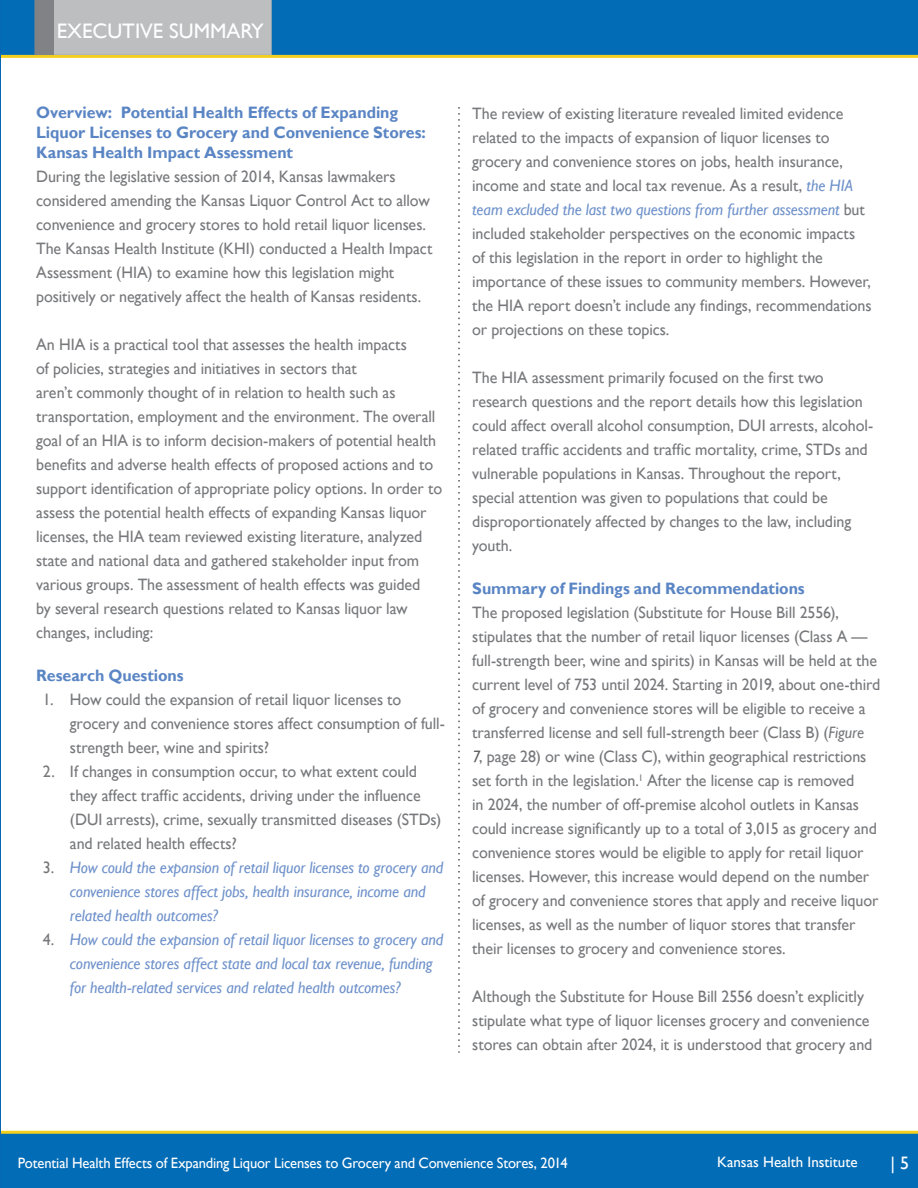
<style>
.page{position:relative;width:918px;height:1188px;background:#fff}
.page>*{position:absolute;margin:0;border:0;box-sizing:border-box;transform-origin:0 0}
.t1{font:21px "Gill Sans";color:#fff}
.t2{font:18px "Gill Sans";color:#fff}
.t3{font:16.5px/24px "Gill Sans";letter-spacing:-.005em;color:#77787b}
.t4{font:italic 16.5px/24px "Gill Sans";letter-spacing:-.005em;color:#6e91ca}
.t5{font:700 16.5px/19.5px "Gill Sans";letter-spacing:-.005em;color:#5a85c4}
.t6{font:15px "Gill Sans";letter-spacing:-.01em;color:#fff}
.s1{font-style:normal;color:#77787b}
.s2{font-style:italic;color:#6e91ca}
.s3{font-style:italic}
.s4{font-style:italic;color:#58595b}
</style>
<div class="page">
<div style="left:0;top:0;width:918px;height:55px;background:#036cb6"></div>
<hr style="left:0;top:55px;width:918px;height:3px;background:#f3cf1e">
<div style="left:0;top:1133px;width:918px;height:55px;background:#036cb6"></div>
<hr style="left:0;top:1131px;width:918px;height:3px;background:#f3cf1e">
<svg style="left:0;top:55px;width:1px;height:1079px"></svg>
<svg style="left:459px;top:107px;width:1px;height:946px"></svg>
<svg style="left:35px;top:0;width:237px;height:55px;background:#b6b8ba"></svg>
<p class="t1" style="left:57px;top:19px;width:209px">EXECUTIVE SUMMARY</p>
<p class="t5" style="left:36px;top:104px;width:391px">Overview: Potential Health Effects of Expanding<br>Liquor Licenses to Grocery and Convenience Stores:<br>Kansas Health Impact Assessment</p>
<p class="t3" style="left:36px;top:164px;width:398px">During the legislative session of 2014, Kansas lawmakers considered amending the Kansas Liquor Control Act to allow convenience and grocery stores to hold retail liquor licenses.<br>The Kansas Health Institute (KHI) conducted a Health Impact Assessment (HIA) to examine how this legislation might positively or negatively affect the health of Kansas residents.</p>
<p class="t3" style="left:36px;top:332px;width:408px">An HIA is a practical tool that assesses the health impacts<br>of policies, strategies and initiatives in sectors that<br>aren’t commonly thought of in relation to health such as transportation, employment and the environment. The overall goal of an HIA is to inform decision-makers of potential health benefits and adverse health effects of proposed actions and to support identification of appropriate policy options. In order to assess the potential health effects of expanding Kansas liquor licenses, the HIA team reviewed existing literature, analyzed state and national data and gathered stakeholder input from various groups. The assessment of health effects was guided<br>by several research questions related to Kansas liquor law changes, including:</p>
<p class="t5" style="left:36px;top:666px;width:149px">Research Questions</p>
<p class="t3" style="left:70px;top:688px;width:377px;text-indent:-27px">1. How could the expansion of retail liquor licenses to grocery and convenience stores affect consumption of full&shy;strength beer, wine and spirits?</p>
<p class="t3" style="left:70px;top:760px;width:373px;text-indent:-27px">2. If changes in consumption occur, to what extent could they affect traffic accidents, driving under the influence (DUI arrests), crime, sexually transmitted diseases (STDs) and related health effects?</p>
<p class="t4" style="left:70px;top:856px;width:375px;text-indent:-27px"><span class="s1">3.</span> How could the expansion of retail liquor licenses to grocery and convenience stores affect jobs, health insurance, income and related health outcomes?</p>
<p class="t4" style="left:70px;top:928px;width:375px;text-indent:-27px"><span class="s1">4.</span> How could the expansion of retail liquor licenses to grocery and convenience stores affect state and local tax revenue, funding for health-related services and related health outcomes?</p>
<p class="t3" style="left:472px;top:101px;width:401px">The review of existing literature revealed limited evidence related to the impacts of expansion of liquor licenses to grocery and convenience stores on jobs, health insurance, income and state and local tax revenue. As a result, <span class="s2">the HIA team excluded the last two questions from further assessment</span> but included stakeholder perspectives on the economic impacts of this legislation in the report in order to highlight the importance of these issues to community members. However, the HIA report doesn’t include any findings, recommendations or projections on these topics.</p>
<p class="t3" style="left:472px;top:366px;width:402px">The HIA assessment primarily focused on the first two research questions and the report details how this legislation could affect overall alcohol consumption, DUI arrests, alcohol&shy;related traffic accidents and traffic mortality, crime, STDs and vulnerable populations in Kansas. Throughout the report, special attention was given to populations that could be disproportionately affected by changes to the law, including youth.</p>
<p class="t5" style="left:472px;top:579px;width:334px">Summary of Findings and Recommendations</p>
<p class="t3" style="left:472px;top:601px;width:410px">The proposed legislation (Substitute for House Bill 2556), stipulates that the number of retail liquor licenses (Class A — full-strength beer, wine and spirits) in Kansas will be held at the current level of 753 until 2024. Starting in 2019, about one-third of grocery and convenience stores will be eligible to receive a transferred license and sell full-strength beer (Class B) (<span class="s3">Figure<br></span><span class="s4">7</span>, page 28) or wine (Class C), within geographical restrictions set forth in the legislation.<sup>1</sup> After the license cap is removed<br>in 2024, the number of off-premise alcohol outlets in Kansas could increase significantly up to a total of 3,015 as grocery and convenience stores would be eligible to apply for retail liquor licenses. However, this increase would depend on the number of grocery and convenience stores that apply and receive liquor licenses, as well as the number of liquor stores that transfer their licenses to grocery and convenience stores.</p>
<p class="t3" style="left:472px;top:985px;width:402px">Although the Substitute for House Bill 2556 doesn’t explicitly stipulate what type of liquor licenses grocery and convenience stores can obtain after 2024, it is understood that grocery and</p>
<p class="t6" style="left:18px;top:1154px;width:551px">Potential Health Effects of Expanding Liquor Licenses to Grocery and Convenience Stores, 2014</p>
<p class="t6" style="left:717px;top:1154px;width:142px">Kansas Health Institute</p>
<p class="t2" style="left:891px;top:1152px;width:20px">| 5</p>
</div>
